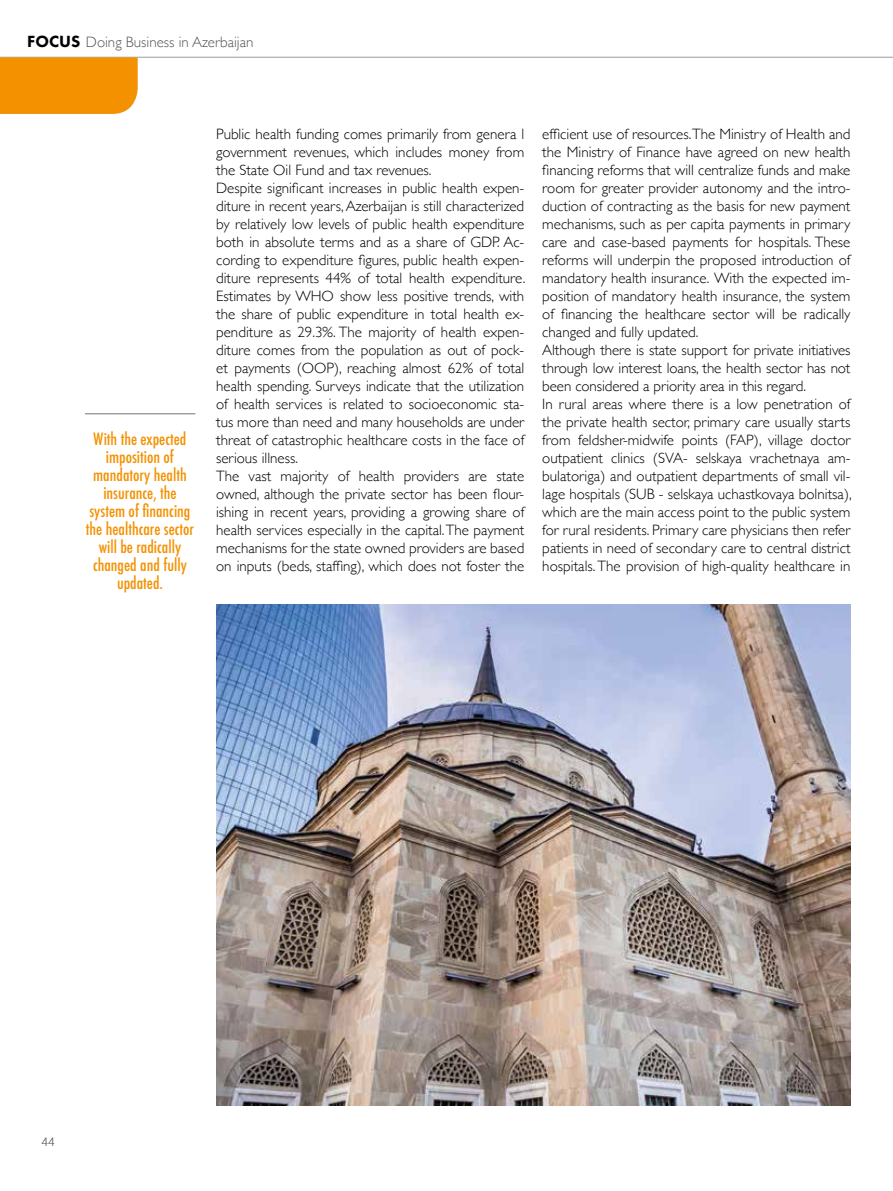
<style>
.page{position:relative;width:893px;height:1191px;background:#fff}
.page>*{position:absolute;margin:0;border:0;box-sizing:border-box;transform-origin:0 0}
.t1{font:500 condensed 16.5px/18px "Futura";color:#f39100;text-align:center}
.t2{font:300 15px/18px "Gill Sans";color:#000}
.t3{font:300 15px "Gill Sans";color:#565656}
.t4{font:300 12px "Helvetica";color:#565656}
.s1{font-family:"Futura PT";font-weight:800;font-size:16.8px;color:#000}
</style>
<div class="page">
<hr style="left:0;top:57px;width:893px;height:1px;background:#9c9d9d">
<div style="left:0;top:57px;width:138px;height:57px;background:#f39100"></div>
<hr style="left:85px;top:414px;width:110px;height:1px;background:#9c9d9d">
<hr style="left:85px;top:413px;width:111px;height:1px;background:#9c9d9d">
<img style="left:216px;top:604px;width:634px;height:502px">
<p class="t3" style="left:27px;top:30px;width:228px"><span class="s1">FOCUS</span> Doing Business in Azerbaijan</p>
<p class="t1" style="left:86px;top:430px;width:109px">With the expected imposition of mandatory health insurance, the system of financing the healthcare sector will be radically changed and fully updated.</p>
<p class="t2" style="left:216px;top:124px;width:311px">Public health funding comes primarily from genera l government revenues, which includes money from the State Oil Fund and tax revenues.<br>Despite significant increases in public health expen&shy;diture in recent years, Azerbaijan is still characterized by relatively low levels of public health expenditure both in absolute terms and as a share of GDP. Ac&shy;cording to expenditure figures, public health expen&shy;diture represents 44% of total health expenditure.<br>Estimates by WHO show less positive trends, with the share of public expenditure in total health ex&shy;penditure as 29.3%. The majority of health expen&shy;diture comes from the population as out of pock&shy;et payments (OOP), reaching almost 62% of total health spending. Surveys indicate that the utilization of health services is related to socioeconomic sta&shy;tus more than need and many households are under threat of catastrophic healthcare costs in the face of serious illness.<br>The vast majority of health providers are state owned, although the private sector has been flour&shy;ishing in recent years, providing a growing share of health services especially in the capital. The payment mechanisms for the state owned providers are based on inputs (beds, staffing), which does not foster the</p>
<p class="t2" style="left:542px;top:124px;width:311px">efficient use of resources.The Ministry of Health and the Ministry of Finance have agreed on new health financing reforms that will centralize funds and make room for greater provider autonomy and the intro&shy;duction of contracting as the basis for new payment mechanisms, such as per capita payments in primary care and case-based payments for hospitals. These reforms will underpin the proposed introduction of mandatory health insurance. With the expected im&shy;position of mandatory health insurance, the system of financing the healthcare sector will be radically changed and fully updated.<br>Although there is state support for private initiatives through low interest loans, the health sector has not been considered a priority area in this regard.<br>In rural areas where there is a low penetration of the private health sector, primary care usually starts from feldsher-midwife points (FAP), village doctor outpatient clinics (SVA- selskaya vrachetnaya am&shy;bulatoriga) and outpatient departments of small vil&shy;lage hospitals (SUB - selskaya uchastkovaya bolnitsa), which are the main access point to the public system for rural residents. Primary care physicians then refer patients in need of secondary care to central district hospitals. The provision of high-quality healthcare in</p>
<p class="t4" style="left:42px;top:1132px;width:15px">44</p>
</div>
